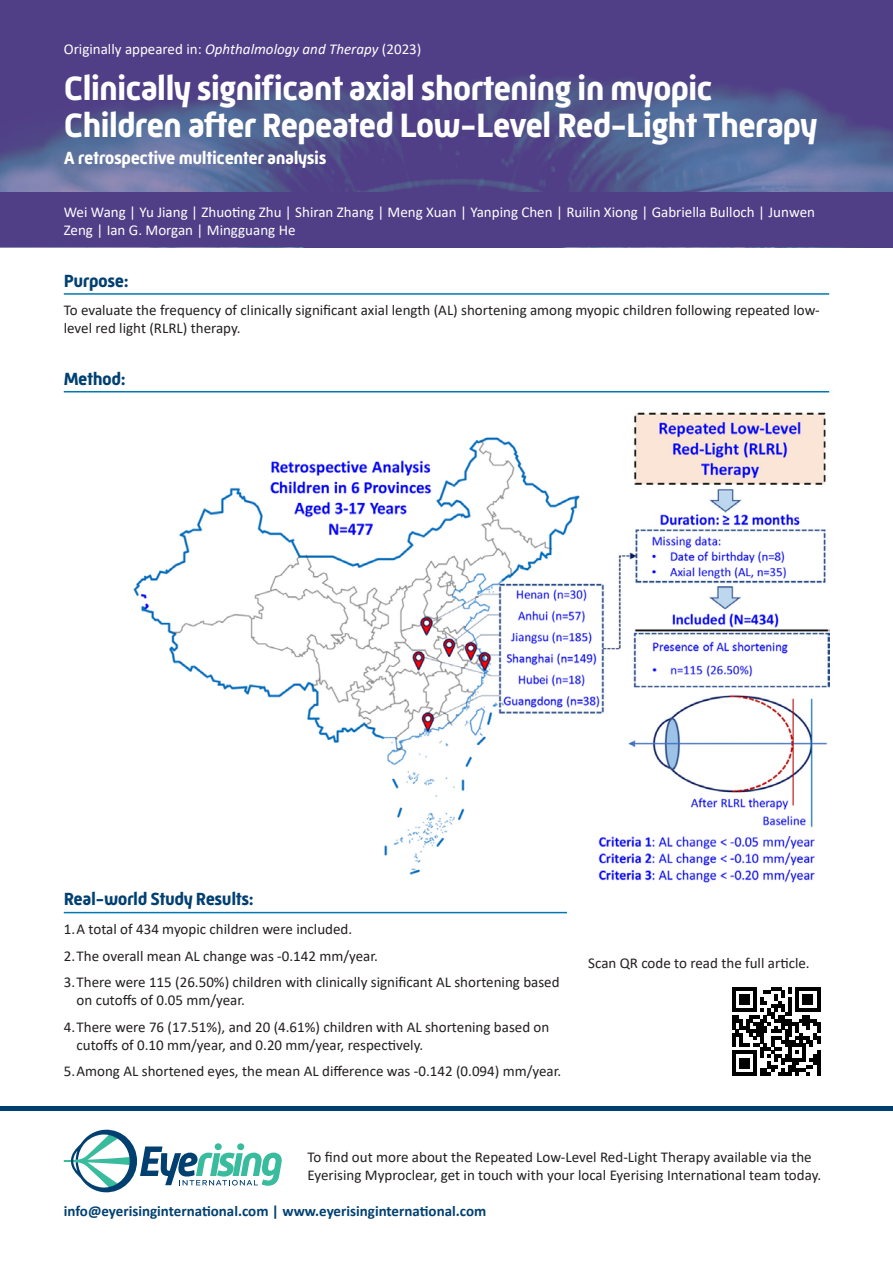
<style>
.page{position:relative;width:893px;height:1263px;background:#fff}
.page>*{position:absolute;margin:0;border:0;box-sizing:border-box;transform-origin:0 0}
.t1{font:700 34.5px/37.5px "Mic 32 New";letter-spacing:-.03em;color:#fff}
.t2{font:700 18px "Mic 32 New";letter-spacing:-.025em;color:#004071}
.t3{font:700 18px "Mic 32 New";letter-spacing:-.025em;color:#fff}
.t4{font:15px/26.5px "Calibri";color:#231f20}
.t5{font:15px/18px "Calibri";color:#fff}
.t6{font:700 15px "Calibri";color:#004071}
.s1{font-style:italic}
</style>
<div class="page">
<svg style="left:64px;top:1130px;width:218px;height:62px"></svg>
<hr style="left:0;top:1106px;width:893px;height:4px;background:#004071">
<img style="left:0;top:0;width:893px;height:193px">
<svg style="left:732px;top:987px;width:88px;height:88px"></svg>
<div style="left:0;top:193px;width:893px;height:54px;background:#503e87"></div>
<hr style="left:64px;top:293px;width:765px;height:2px;background:#0079af">
<hr style="left:64px;top:912px;width:503px;height:1px;background:#0079af">
<img style="left:133px;top:412px;width:696px;height:470px">
<hr style="left:64px;top:391px;width:765px;height:1px;background:#0079af">
<p class="t5" style="left:64px;top:39px;width:359px">Originally appeared in: <span class="s1">Ophthalmology and Therapy</span> (2023)</p>
<h1 class="t1" style="left:64px;top:69px;width:756px">Clinically significant axial shortening in myopic<br>Children after Repeated Low-Level Red-Light Therapy</h1>
<p class="t3" style="left:64px;top:148px;width:264px">A retrospective multicenter analysis</p>
<p class="t5" style="left:64px;top:202px;width:753px">Wei Wang | Yu Jiang | Zhuoting Zhu | Shiran Zhang | Meng Xuan | Yanping Chen | Ruilin Xiong | Gabriella Bulloch | Junwen<br>Zeng | Ian G. Morgan | Mingguang He</p>
<p class="t2" style="left:64px;top:270px;width:66px">Purpose:</p>
<p class="t4" style="left:64px;top:301px;width:757px;line-height:18px">To evaluate the frequency of clinically significant axial length (AL) shortening among myopic children following repeated low&shy;level red light (RLRL) therapy.</p>
<p class="t2" style="left:64px;top:368px;width:63px">Method:</p>
<p class="t2" style="left:64px;top:889px;width:191px">Real-world Study Results:</p>
<p class="t4" style="left:64px;top:915px;width:497px">1.A total of 434 myopic children were included.<br>2.The overall mean AL change was -0.142 mm/year.<br>3.There were 115 (26.50%) children with clinically significant AL shortening based</p>
<p class="t4" style="left:64px;top:986px;width:487px;text-indent:13px">on cutoffs of 0.05 mm/year.<br>4.There were 76 (17.51%), and 20 (4.61%) children with AL shortening based on</p>
<p class="t4" style="left:64px;top:1031px;width:499px;text-indent:13px">cutoffs of 0.10 mm/year, and 0.20 mm/year, respectively.<br>5.Among AL shortened eyes, the mean AL difference was -0.142 (0.094) mm/year.</p>
<p class="t4" style="left:588px;top:949px;width:223px">Scan QR code to read the full article.</p>
<p class="t4" style="left:308px;top:1148px;width:515px;line-height:18px">To find out more about the Repeated Low-Level Red-Light Therapy available via the<br>Eyerising Myproclear, get in touch with your local Eyerising International team today.</p>
<p class="t6" style="left:64px;top:1201px;width:424px">info@eyerisinginternational.com | www.eyerisinginternational.com</p>
</div>
